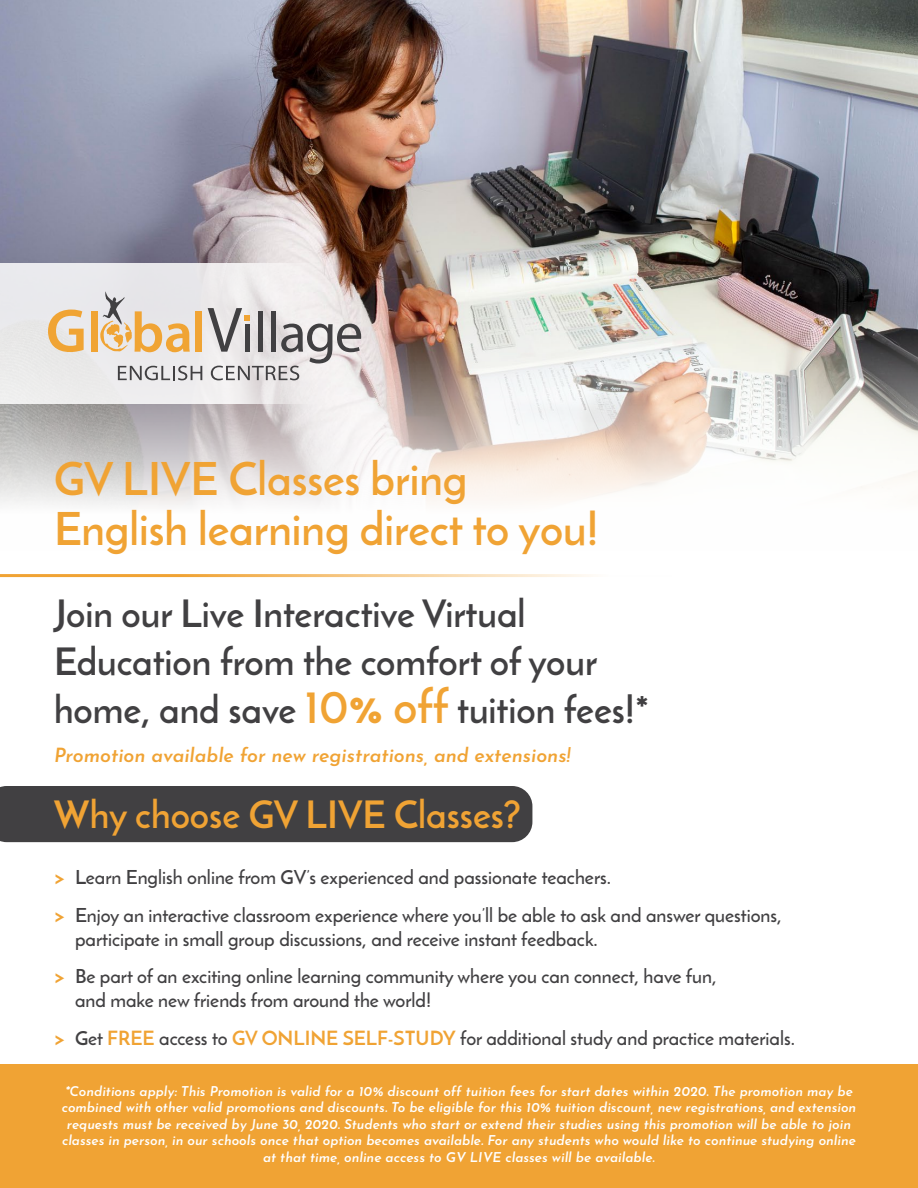
<style>
.page{position:relative;width:918px;height:1188px;background:#fff}
.page>*{position:absolute;margin:0;border:0;box-sizing:border-box;transform-origin:0 0}
.t1{font:700 45px/49.5px "Josefin Sans";color:#f0a334}
.t2{font:700 37.5px/48px "Josefin Sans";color:#414042}
.t3{font:700 37.5px "Josefin Sans";color:#f0a334}
.t4{font:600 19.5px/37.5px "Josefin Sans";color:#414042}
.t5{font:italic 600 19.5px "Josefin Sans";color:#f0a334}
.t6{font:italic 600 13.5px/16.5px "Josefin Sans";color:#fff;text-align:center}
.s1{font-size:46.5px;color:#f0a334}
.s2{color:#f0a334}
.s3{font-weight:700;color:#f0a334}
</style>
<div class="page">
<img style="left:0;top:0;width:918px;height:506px">
<svg style="left:0;top:264px;width:401px;height:140px;background:#dfdada"></svg>
<div style="left:0;top:1065px;width:918px;height:123px;background:#f0a334"></div>
<div style="left:0;top:786px;width:532px;height:56px;background:#414042"></div>
<svg style="left:118px;top:366px;width:84px;height:14px"></svg>
<svg style="left:208px;top:308px;width:153px;height:72px"></svg>
<svg style="left:48px;top:310px;width:36px;height:42px;background:#ecc791"></svg>
<div style="left:91px;top:311px;width:7px;height:41px;background:#f0a434"></div>
<svg style="left:99px;top:291px;width:91px;height:61px;background:#e3cfb6"></svg>
<div style="left:195px;top:311px;width:7px;height:41px;background:#f0a434"></div>
<hr style="left:0;top:574px;width:673px;height:3px;background:#f0a334">
<h1 class="t1" style="left:54px;top:459px;width:546px">GV LIVE Classes bring<br>English learning direct to you!</h1>
<h2 class="t2" style="left:54px;top:594px;width:597px">Join our Live Interactive Virtual<br>Education from the comfort of your home, and save <span class="s1">10% off</span> tuition fees!*</h2>
<h3 class="t5" style="left:54px;top:748px;width:518px">Promotion available for new registrations, and extensions!</h3>
<h2 class="t3" style="left:54px;top:800px;width:469px">Why choose GV LIVE Classes?</h2>
<h3 class="t4" style="left:54px;top:860px;width:729px"><span class="s2">&gt;</span> Learn English online from GV’s experienced and passionate teachers.<br><span class="s2">&gt;</span> Enjoy an interactive classroom experience where you’ll be able to ask and answer questions,</h3>
<h3 class="t4" style="left:54px;top:922px;width:664px;text-indent:21px">participate in small group discussions, and receive instant feedback.<br><span class="s2">&gt;</span> Be part of an exciting online learning community where you can connect, have fun,</h3>
<h3 class="t4" style="left:54px;top:983px;width:743px;text-indent:21px">and make new friends from around the world!<br><span class="s2">&gt;</span> Get <span class="s3">FREE</span> access to <span class="s3">GV ONLINE SELF-STUDY</span> for additional study and practice materials.</h3>
<p class="t6" style="left:62px;top:1084px;width:796px">*Conditions apply: This Promotion is valid for a 10% discount off tuition fees for start dates within 2020. The promotion may be combined with other valid promotions and discounts. To be eligible for this 10% tuition discount, new registrations, and extension requests must be received by June 30, 2020. Students who start or extend their studies using this promotion will be able to join classes in person, in our schools once that option becomes available. For any students who would like to continue studying online at that time, online access to GV LIVE classes will be available.</p>
</div>
